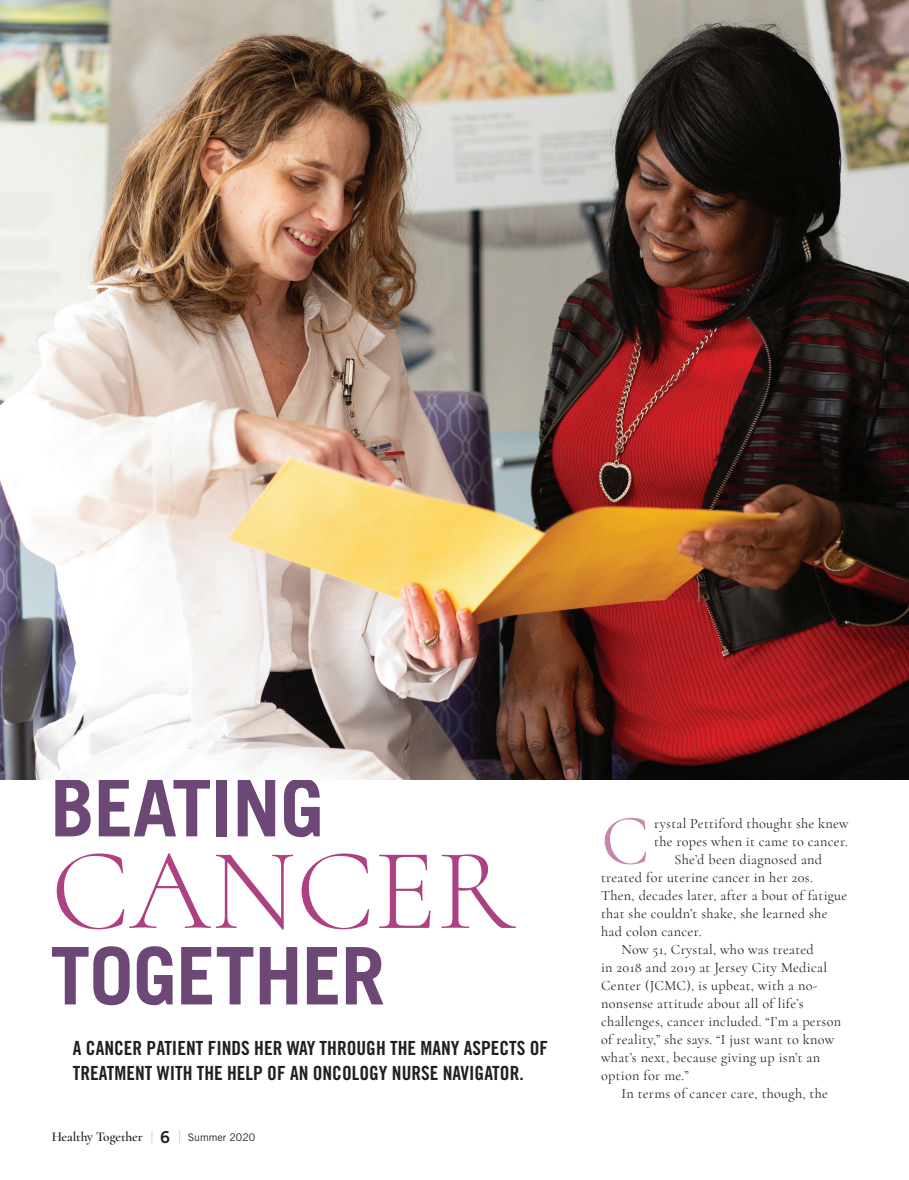
<style>
.page{position:relative;width:909px;height:1180px;background:#fff}
.page>*{position:absolute;margin:0;border:0;box-sizing:border-box;transform-origin:0 0}
.t1{font:300 117px "Cormorant";color:#ad4282}
.t2{font:700 79.5px "Trade Gothic";letter-spacing:-.01em;color:#6d4876}
.t3{font:71.85px "Cormorant";color:#c787ac}
.t4{font:19.5px/25.5px "Trade Gothic Bold Cond Twenty";color:#231f20}
.t5{font:14.25px "Cormorant";letter-spacing:.02em;color:#231f20}
.t6{font:600 13.5px "Cormorant";letter-spacing:-.01em;color:#231f20}
.s1{font-family:"Trade Gothic";font-weight:300;font-size:17.1px;color:#808285}
.s2{font-family:"Trade Gothic Bold Two";font-weight:400;font-size:16.5px}
.s3{font-family:"Trade Gothic";font-weight:400;font-size:10.5px}
</style>
<div class="page">
<img style="left:0;top:0;width:909px;height:779px">
<h2 class="t2" style="left:50px;top:759px;width:275px">BEATING</h2>
<h1 class="t1" style="left:51px;top:820px;width:465px">CANCER</h1>
<h2 class="t2" style="left:50px;top:927px;width:336px">TOGETHER</h2>
<h3 class="t4" style="left:73px;top:1035px;width:477px">A CANCER PATIENT FINDS HER WAY THROUGH THE MANY ASPECTS OF<br>TREATMENT WITH THE HELP OF AN ONCOLOGY NURSE NAVIGATOR.</h3>
<p class="t6" style="left:52px;top:1128px;width:205px">Healthy Together <span class="s1">|</span> <span class="s2">6</span> <span class="s1">|</span> <span class="s3">Summer 2020</span></p>
<h3 class="t3" style="left:601px;top:797px;width:50px">C</h3>
<p class="t5" style="left:654px;top:814px;width:196px">rystal Pettiford thought she knew</p>
<p class="t5" style="left:654px;top:832px;width:195px">the ropes when it came to cancer.</p>
<p class="t5" style="left:674px;top:850px;width:149px">She’d been diagnosed and</p>
<p class="t5" style="left:601px;top:868px;width:213px">treated for uterine cancer in her 20s.</p>
<p class="t5" style="left:601px;top:886px;width:248px">Then, decades later, after a bout of fatigue</p>
<p class="t5" style="left:601px;top:904px;width:228px">that she couldn’t shake, she learned she</p>
<p class="t5" style="left:601px;top:922px;width:102px">had colon cancer.</p>
<p class="t5" style="left:621px;top:940px;width:194px">Now 51, Crystal, who was treated</p>
<p class="t5" style="left:601px;top:958px;width:227px">in 2018 and 2019 at Jersey City Medical</p>
<p class="t5" style="left:601px;top:976px;width:218px">Center (JCMC), is upbeat, with a no-</p>
<p class="t5" style="left:601px;top:994px;width:204px">nonsense attitude about all of life’s</p>
<p class="t5" style="left:601px;top:1012px;width:241px">challenges, cancer included. “I’m a person</p>
<p class="t5" style="left:601px;top:1030px;width:235px">of reality,” she says. “I just want to know</p>
<p class="t5" style="left:601px;top:1048px;width:220px">what’s next, because giving up isn’t an</p>
<p class="t5" style="left:601px;top:1066px;width:89px">option for me.”</p>
<p class="t5" style="left:621px;top:1084px;width:208px">In terms of cancer care, though, the</p>
</div>
